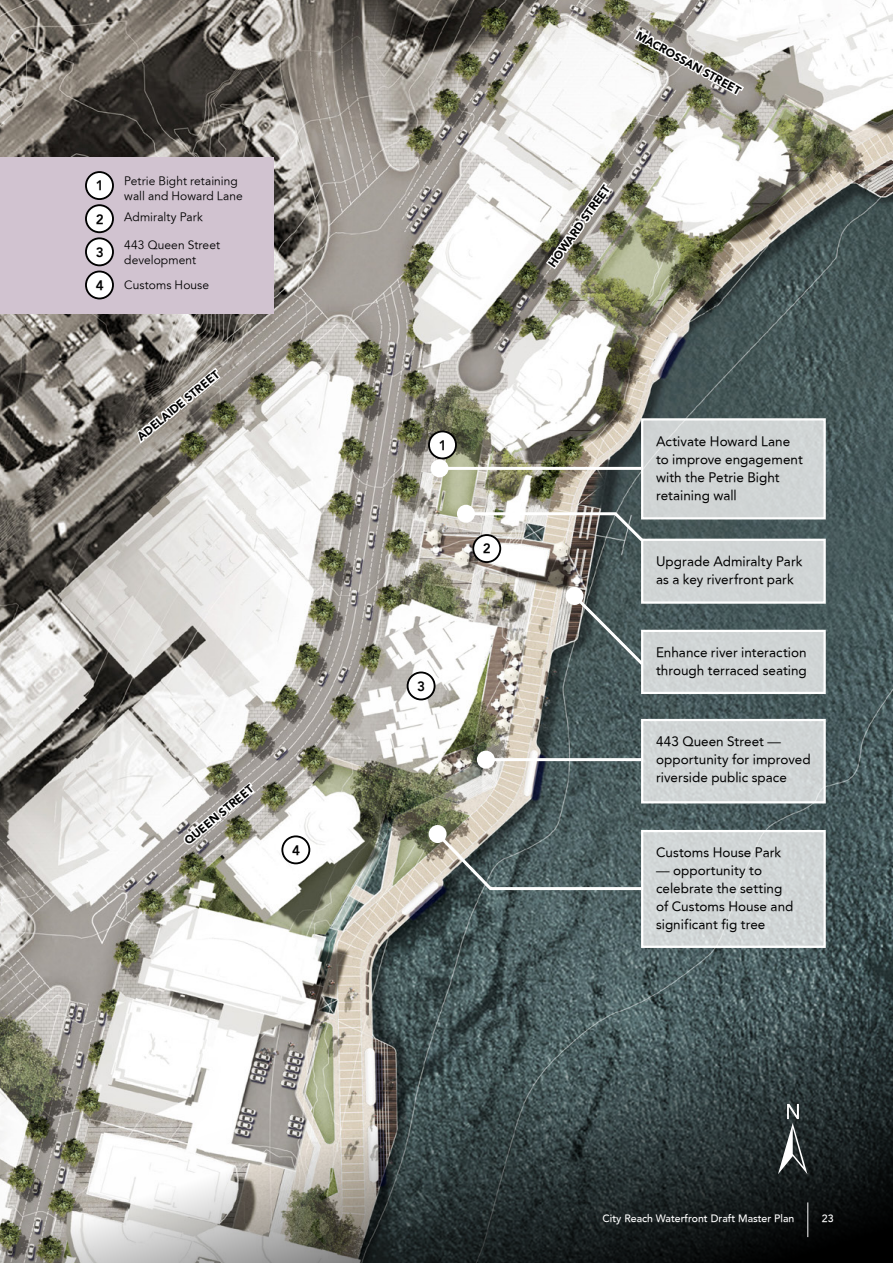
<style>
.page{position:relative;width:893px;height:1263px;background:#fff}
.page>*{position:absolute;margin:0;border:0;box-sizing:border-box;transform-origin:0 0}
.t1{font:13.5px/18px "Avenir";color:#000}
.t2{font:800 13.5px "Avenir";color:#000}
.t3{font:300 12px/15px "Avenir 45";letter-spacing:.005em;color:#000}
.t4{font:900 11.25px "Avenir";color:#000}
.t5{font:500 10.5px "Avenir";color:#fff}
.s1{font-family:"Avenir 45";font-weight:300}
</style>
<div class="page">
<img style="left:0;top:0;width:893px;height:873px">
<svg style="left:0;top:873px;width:893px;height:390px;background:#727976"></svg>
<div style="left:0;top:157px;width:274px;height:157px;background:#d1c3d0"></div>
<svg style="left:182px;top:780px;width:75px;height:67px"></svg>
<svg style="left:135px;top:365px;width:88px;height:81px;background:#8f8b83"></svg>
<svg style="left:544px;top:180px;width:69px;height:91px"></svg>
<svg style="left:632px;top:16px;width:114px;height:82px"></svg>
<div style="left:429px;top:431px;width:27px;height:27px;background:#fff;border-radius:50%"></div>
<div style="left:428px;top:430px;width:29px;height:29px;border:2px solid #000;border-radius:50%"></div>
<div style="left:473px;top:535px;width:27px;height:27px;background:#fff;border-radius:50%"></div>
<div style="left:472px;top:534px;width:29px;height:29px;border:2px solid #000;border-radius:50%"></div>
<div style="left:408px;top:672px;width:27px;height:27px;background:#fff;border-radius:50%"></div>
<div style="left:407px;top:671px;width:29px;height:29px;border:2px solid #000;border-radius:50%"></div>
<div style="left:282px;top:836px;width:27px;height:27px;background:#fff;border-radius:50%"></div>
<div style="left:281px;top:835px;width:29px;height:29px;border:2px solid #000;border-radius:50%"></div>
<div style="left:642px;top:419px;width:183px;height:99px;background:#d0d4d4"></div>
<div style="left:641px;top:418px;width:185px;height:101px;border:2px solid #fff"></div>
<div style="left:642px;top:631px;width:183px;height:62px;background:#d0d5d5"></div>
<div style="left:641px;top:630px;width:185px;height:64px;border:2px solid #fff"></div>
<div style="left:642px;top:540px;width:183px;height:63px;background:#d0d5d5"></div>
<div style="left:641px;top:539px;width:185px;height:65px;border:2px solid #fff"></div>
<svg style="left:463px;top:511px;width:183px;height:34px"></svg>
<div style="left:457px;top:505px;width:18px;height:18px;background:#fff;border-radius:50%"></div>
<hr style="left:486px;top:758px;width:155px;height:3px;background:#fff">
<div style="left:477px;top:751px;width:18px;height:18px;background:#fff;border-radius:50%"></div>
<div style="left:642px;top:831px;width:183px;height:116px;background:#d1d6d6"></div>
<div style="left:641px;top:830px;width:185px;height:118px;border:2px solid #fff"></div>
<div style="left:642px;top:720px;width:183px;height:82px;background:#d0d5d5"></div>
<div style="left:641px;top:719px;width:185px;height:84px;border:2px solid #fff"></div>
<svg style="left:570px;top:592px;width:76px;height:76px;background:#586565"></svg>
<div style="left:566px;top:587px;width:18px;height:18px;background:#fff;border-radius:50%"></div>
<svg style="left:433px;top:830px;width:211px;height:61px;background:#657271"></svg>
<div style="left:429px;top:825px;width:18px;height:18px;background:#fff;border-radius:50%"></div>
<hr style="left:440px;top:467px;width:201px;height:3px;background:#fff">
<div style="left:431px;top:459px;width:18px;height:18px;background:#fff;border-radius:50%"></div>
<svg style="left:778px;top:1104px;width:29px;height:70px;background:#505758"></svg>
<div style="left:86px;top:172px;width:27px;height:27px;background:#fff;border-radius:50%"></div>
<div style="left:85px;top:171px;width:29px;height:29px;border:2px solid #000;border-radius:50%"></div>
<div style="left:86px;top:205px;width:27px;height:27px;background:#fff;border-radius:50%"></div>
<div style="left:85px;top:204px;width:29px;height:29px;border:2px solid #000;border-radius:50%"></div>
<div style="left:86px;top:238px;width:27px;height:27px;background:#fff;border-radius:50%"></div>
<div style="left:85px;top:237px;width:29px;height:29px;border:2px solid #000;border-radius:50%"></div>
<div style="left:86px;top:271px;width:27px;height:27px;background:#fff;border-radius:50%"></div>
<div style="left:85px;top:271px;width:29px;height:28px;border:2px solid #000;border-radius:50%"></div>
<hr style="left:807px;top:1202px;width:1px;height:35px;background:#fff">
<p class="t2" style="left:96px;top:178px;width:9px">1</p>
<p class="t2" style="left:96px;top:211px;width:9px">2</p>
<p class="t2" style="left:96px;top:244px;width:9px">3</p>
<p class="t2" style="left:96px;top:277px;width:9px">4</p>
<p class="t3" style="left:124px;top:173px;width:120px">Petrie Bight retaining wall and Howard Lane</p>
<p class="t3" style="left:124px;top:210px;width:80px">Admiralty Park</p>
<p class="t3" style="left:124px;top:238px;width:97px">443 Queen Street development</p>
<p class="t3" style="left:124px;top:278px;width:86px">Customs House</p>
<p class="t4" style="left:135px;top:433px;width:104px;rotate:-40deg">ADELAIDE STREET</p>
<p class="t4" style="left:182px;top:837px;width:87px;rotate:-40deg">QUEEN STREET</p>
<p class="t2" style="left:292px;top:842px;width:9px">4</p>
<p class="t4" style="left:640px;top:28px;width:119px;rotate:29deg">MACROSSAN STREET</p>
<p class="t4" style="left:545px;top:261px;width:99px;rotate:-54deg">HOWARD STREET</p>
<p class="t2" style="left:439px;top:437px;width:9px">1</p>
<p class="t2" style="left:483px;top:541px;width:9px">2</p>
<p class="t2" style="left:417px;top:678px;width:9px">3</p>
<p class="t1" style="left:656px;top:432px;width:148px">Activate Howard Lane to improve engagement with the Petrie Bight retaining wall</p>
<p class="t1" style="left:656px;top:552px;width:148px">Upgrade Admiralty Park as a key riverfront park</p>
<p class="t1" style="left:656px;top:644px;width:152px">Enhance river interaction through terraced seating</p>
<p class="t1" style="left:656px;top:733px;width:156px">443 Queen Street <span class="s1">— </span>opportunity for improved riverside public space</p>
<p class="t1" style="left:656px;top:844px;width:127px">Customs House Park</p>
<p class="t1" style="left:656px;top:862px;width:139px"><span class="s1">—</span> opportunity to celebrate the setting of Customs House and significant fig tree</p>
<p class="t5" style="left:602px;top:1212px;width:193px">City Reach Waterfront Draft Master Plan</p>
<p class="t5" style="left:822px;top:1212px;width:13px">23</p>
</div>
